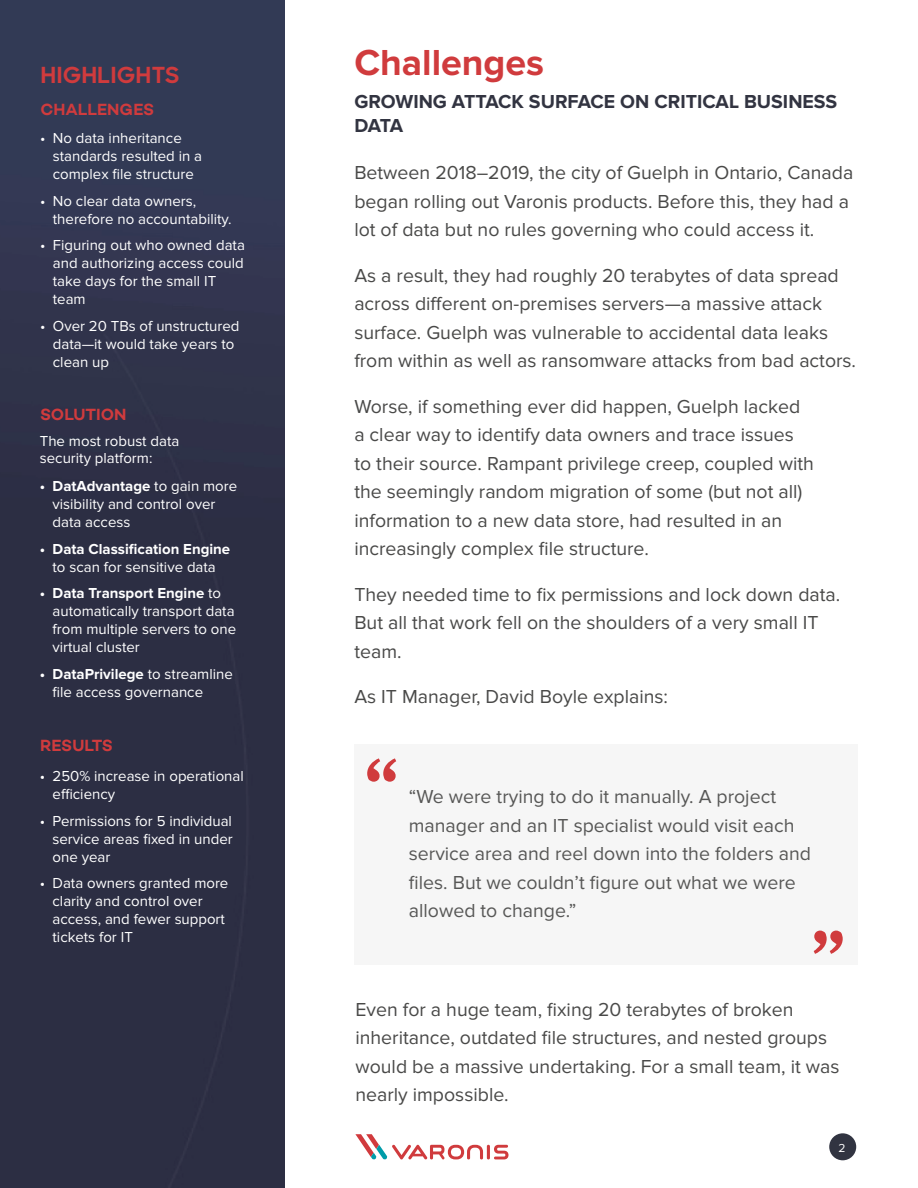
<style>
.page{position:relative;width:918px;height:1188px;background:#fff}
.page>*{position:absolute;margin:0;border:0;box-sizing:border-box;transform-origin:0 0}
.t1{font:700 75px "Source Serif Pro";color:#d03b3d}
.t2{font:700 37.5px "Proxima Nova";color:#d03b3d}
.t3{font:700 22.5px "Sharp Sans";color:#d03b3d}
.t4{font:19.5px/28.5px "Proxima Nova";color:#494948}
.t5{font:19.5px/28.5px "Proxima Nova";color:#575756}
.t6{font:700 19.5px/23.4px "Proxima Nova";color:#323441}
.t7{font:600 16.5px "Campton";color:#d03b3d}
.t8{font:15px/18px "Proxima Nova";color:#fff}
.t9{font:700 15px "Proxima Nova";color:#fff}
.t10{font:12px "Proxima Nova";color:#fff}
.s1{font-weight:700}
</style>
<div class="page">
<img style="left:0;top:0;width:285px;height:1188px">
<div style="left:354px;top:744px;width:504px;height:221px;background:#f6f6f6"></div>
<hr style="left:487px;top:1145px;width:3px;height:14px;background:#d03b3d;border-radius:2px">
<svg style="left:494px;top:1145px;width:15px;height:14px"></svg>
<svg style="left:355px;top:1134px;width:128px;height:26px"></svg>
<div style="left:829px;top:1133px;width:27px;height:27px;background:#313441;border-radius:50%"></div>
<p class="t3" style="left:40px;top:58px;width:141px">HIGHLIGHTS</p>
<p class="t7" style="left:40px;top:98px;width:115px">CHALLENGES</p>
<p class="t8" style="left:53px;top:129px;width:151px;text-indent:-13px">• No data inheritance standards resulted in a complex file structure</p>
<p class="t8" style="left:53px;top:192px;width:180px;text-indent:-13px">• No clear data owners, therefore no accountability.</p>
<p class="t8" style="left:53px;top:236px;width:194px;text-indent:-13px">• Figuring out who owned data and authorizing access could take days for the small IT team</p>
<p class="t8" style="left:53px;top:317px;width:188px;text-indent:-13px">• Over 20 TBs of unstructured data—it would take years to clean up</p>
<p class="t7" style="left:40px;top:404px;width:88px">SOLUTION</p>
<p class="t8" style="left:40px;top:433px;width:141px;line-height:16.5px">The most robust data security platform:</p>
<p class="t8" style="left:53px;top:477px;width:186px;text-indent:-13px"><span class="s1">• DatAdvantage</span> to gain more visibility and control over data access</p>
<p class="t9" style="left:40px;top:542px;width:192px">• Data Classification Engine</p>
<p class="t8" style="left:53px;top:558px;width:165px">to scan for sensitive data</p>
<p class="t8" style="left:53px;top:584px;width:185px;text-indent:-13px"><span class="s1">• Data Transport Engine</span> to automatically transport data from multiple servers to one virtual cluster</p>
<p class="t8" style="left:53px;top:665px;width:182px;text-indent:-13px"><span class="s1">• DataPrivilege</span> to streamline file access governance</p>
<p class="t7" style="left:40px;top:734px;width:74px">RESULTS</p>
<p class="t8" style="left:53px;top:767px;width:193px;text-indent:-13px">• 250% increase in operational efficiency</p>
<p class="t8" style="left:53px;top:812px;width:182px;text-align:justify;text-indent:-13px">• Permissions for 5 individual service areas fixed in under one year</p>
<p class="t8" style="left:53px;top:874px;width:177px;text-indent:-13px">• Data owners granted more clarity and control over access, and fewer support tickets for IT</p>
<h2 class="t2" style="left:354px;top:46px;width:191px">Challenges</h2>
<p class="t6" style="left:354px;top:91px;width:484px">GROWING ATTACK SURFACE ON CRITICAL BUSINESS<br>DATA</p>
<p class="t4" style="left:354px;top:159px;width:501px">Between 2018–2019, the city of Guelph in Ontario, Canada began rolling out Varonis products. Before this, they had a lot of data but no rules governing who could access it.</p>
<p class="t4" style="left:354px;top:261px;width:503px">As a result, they had roughly 20 terabytes of data spread across different on-premises servers—a massive attack surface. Guelph was vulnerable to accidental data leaks from within as well as ransomware attacks from bad actors.</p>
<p class="t4" style="left:354px;top:392px;width:461px">Worse, if something ever did happen, Guelph lacked a clear way to identify data owners and trace issues to their source. Rampant privilege creep, coupled with the seemingly random migration of some (but not all) information to a new data store, had resulted in an increasingly complex file structure.</p>
<p class="t4" style="left:354px;top:580px;width:487px">They needed time to fix permissions and lock down data.<br>But all that work fell on the shoulders of a very small IT team.</p>
<p class="t4" style="left:354px;top:683px;width:315px">As IT Manager, David Boyle explains:</p>
<h1 class="t1" style="left:365px;top:737px;width:34px">“</h1>
<p class="t5" style="left:409px;top:783px;width:404px">“We were trying to do it manually. A project manager and an IT specialist would visit each service area and reel down into the folders and files. But we couldn’t figure out what we were allowed to change.”</p>
<h1 class="t1" style="left:812px;top:909px;width:34px">”</h1>
<p class="t4" style="left:355px;top:995px;width:486px">Even for a huge team, fixing 20 terabytes of broken inheritance, outdated file structures, and nested groups would be a massive undertaking. For a small team, it was nearly impossible.</p>
<p class="t10" style="left:838px;top:1141px;width:9px">2</p>
</div>
